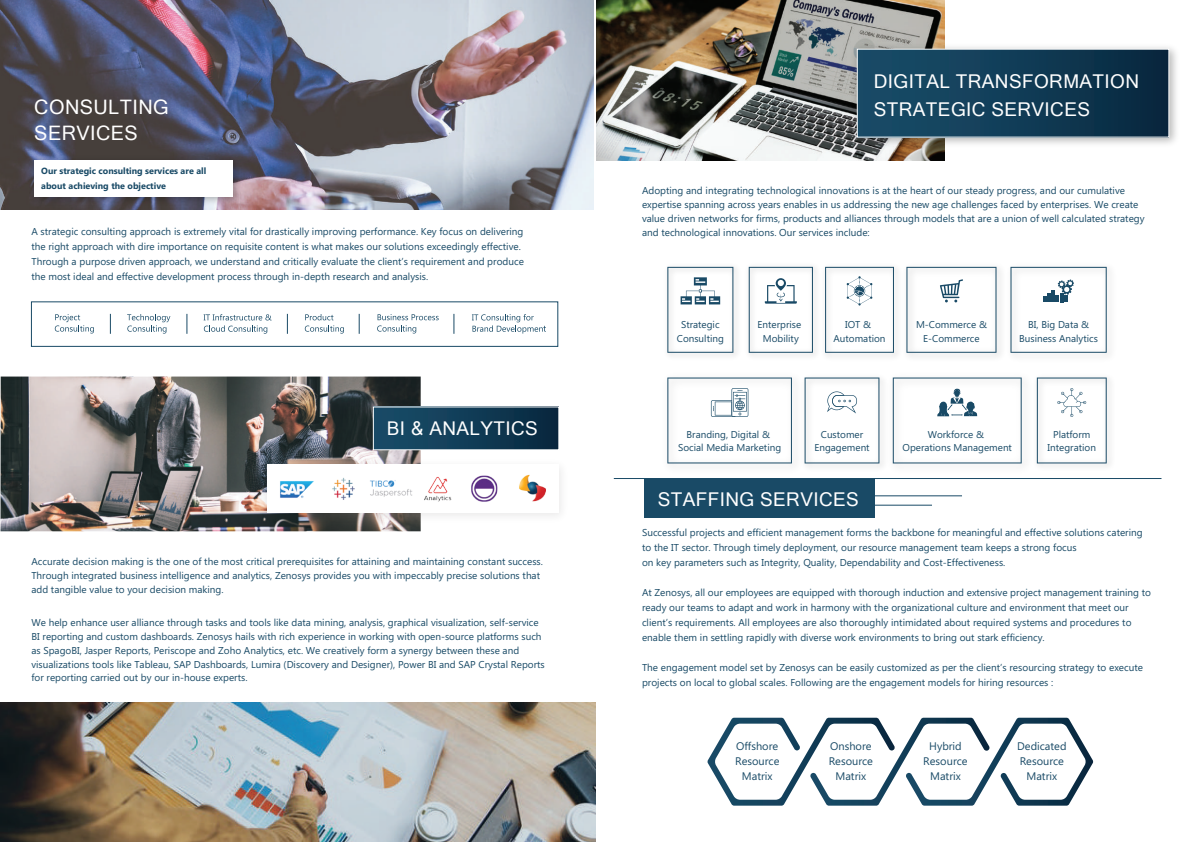
<style>
.page{position:relative;width:1191px;height:842px;background:#fff}
.page>*{position:absolute;margin:0;border:0;box-sizing:border-box;transform-origin:0 0}
.t1{font:19.9px/26.1px "Microsoft Sans Serif";letter-spacing:.02em;color:#fff}
.t2{font:19px/28px "Microsoft Sans Serif";letter-spacing:.02em;color:#fff}
.t3{font:18.9px "Microsoft Sans Serif";letter-spacing:.02em;color:#fff}
.t4{font:11px/15px "Microsoft Phags Pa";color:#194a66;text-align:center}
.t5{font:10px/14px "Microsoft Phags Pa";color:#194a66}
.t6{font:9.9px/13.8px "Microsoft Phags Pa";color:#194a66;text-align:center}
.t7{font:700 9px/15px "Microsoft Phags Pa";color:#194a66}
</style>
<div class="page">
<img style="left:1px;top:703px;width:594px;height:139px">
<div style="left:31px;top:302px;width:527px;height:45px;border:1px solid #194a66"></div>
<img style="left:0;top:0;width:593px;height:209px">
<img style="left:1px;top:376px;width:420px;height:155px">
<svg style="left:55px;top:314px;width:39px;height:19px"></svg>
<svg style="left:305px;top:314px;width:39px;height:20px"></svg>
<svg style="left:127px;top:314px;width:43px;height:20px"></svg>
<svg style="left:377px;top:314px;width:62px;height:19px"></svg>
<svg style="left:204px;top:314px;width:67px;height:20px"></svg>
<svg style="left:472px;top:314px;width:74px;height:20px"></svg>
<img style="left:26px;top:153px;width:219px;height:56px">
<div style="left:34px;top:160px;width:199px;height:37px;background:#fff"></div>
<div style="left:373px;top:407px;width:186px;height:43px;background:linear-gradient(to right,#1a4e6b,#082840)"></div>
<img style="left:256px;top:454px;width:305px;height:73px">
<div style="left:267px;top:465px;width:291px;height:48px;background:#fff"></div>
<img style="left:519px;top:474px;width:27px;height:28px">
<img style="left:280px;top:481px;width:34px;height:17px">
<img style="left:332px;top:477px;width:23px;height:23px">
<img style="left:370px;top:480px;width:42px;height:17px">
<img style="left:424px;top:476px;width:28px;height:26px">
<img style="left:471px;top:475px;width:27px;height:27px">
<img style="left:597px;top:0;width:347px;height:160px">
<img style="left:847px;top:40px;width:329px;height:112px">
<div style="left:857px;top:49px;width:311px;height:88px;background:linear-gradient(to right,#1a4e6b,#082840)"></div>
<img style="left:667px;top:266px;width:70px;height:90px">
<svg style="left:667px;top:267px;width:66px;height:86px"></svg>
<svg style="left:748px;top:267px;width:65px;height:86px"></svg>
<svg style="left:825px;top:267px;width:69px;height:86px"></svg>
<svg style="left:892px;top:377px;width:129px;height:86px"></svg>
<img style="left:906px;top:266px;width:95px;height:91px">
<svg style="left:906px;top:267px;width:90px;height:86px"></svg>
<img style="left:1010px;top:266px;width:99px;height:89px">
<svg style="left:1010px;top:267px;width:96px;height:86px"></svg>
<img style="left:667px;top:463px;width:125px;height:1px">
<svg style="left:667px;top:377px;width:125px;height:86px"></svg>
<img style="left:804px;top:377px;width:79px;height:90px">
<svg style="left:804px;top:377px;width:75px;height:86px"></svg>
<img style="left:1036px;top:377px;width:74px;height:89px">
<svg style="left:1036px;top:377px;width:70px;height:86px"></svg>
<svg style="left:707px;top:718px;width:386px;height:88px"></svg>
<svg style="left:110px;top:314px;width:1px;height:20px"></svg>
<svg style="left:187px;top:314px;width:1px;height:20px"></svg>
<svg style="left:287px;top:314px;width:1px;height:20px"></svg>
<svg style="left:359px;top:314px;width:1px;height:20px"></svg>
<svg style="left:454px;top:314px;width:1px;height:20px"></svg>
<hr style="left:614px;top:478px;width:547px;height:1px;background:#194a66">
<hr style="left:874px;top:495px;width:88px;height:1px;background:#194a66">
<hr style="left:874px;top:505px;width:58px;height:1px;background:#194a66">
<div style="left:644px;top:479px;width:230px;height:39px;background:#194a66"></div>
<h1 class="t1" style="left:34px;top:94px;width:136px">CONSULTING<br>SERVICES</h1>
<p class="t7" style="left:41px;top:163px;width:166px">Our strategic consulting services are all about achieving the objective</p>
<p class="t5" style="left:31px;top:223px;width:494px;line-height:14.9px">A strategic consulting approach is extremely vital for drastically improving performance. Key focus on delivering the right approach with dire importance on requisite content is what makes our solutions exceedingly effective.<br>Through a purpose driven approach, we understand and critically evaluate the client’s requirement and produce the most ideal and effective development process through in-depth research and analysis.</p>
<h3 class="t3" style="left:387px;top:416px;width:152px">BI &amp; ANALYTICS</h3>
<p class="t5" style="left:31px;top:554px;width:513px">Accurate decision making is the one of the most critical prerequisites for attaining and maintaining constant success.<br>Through integrated business intelligence and analytics, Zenosys provides you with impeccably precise solutions that add tangible value to your decision making.</p>
<p class="t5" style="left:31px;top:615px;width:515px">We help enhance user alliance through tasks and tools like data mining, analysis, graphical visualization, self-service BI reporting and custom dashboards. Zenosys hails with rich experience in working with open-source platforms such as SpagoBI, Jasper Reports, Periscope and Zoho Analytics, etc. We creatively form a synergy between these and visualizations tools like Tableau, SAP Dashboards, Lumira (Discovery and Designer), Power BI and SAP Crystal Reports for reporting carried out by our in-house experts.</p>
<h2 class="t2" style="left:873px;top:67px;width:267px">DIGITAL TRANSFORMATION<br>STRATEGIC SERVICES</h2>
<p class="t5" style="left:642px;top:183px;width:504px">Adopting and integrating technological innovations is at the heart of our steady progress, and our cumulative expertise spanning across years enables in us addressing the new age challenges faced by enterprises. We create value driven networks for firms, products and alliances through models that are a union of well calculated strategy and technological innovations. Our services include:</p>
<p class="t6" style="left:677px;top:317px;width:48px">Strategic<br>Consulting</p>
<p class="t6" style="left:757px;top:317px;width:45px">Enterprise<br>Mobility</p>
<p class="t6" style="left:833px;top:317px;width:53px">IOT &amp;<br>Automation</p>
<p class="t6" style="left:916px;top:317px;width:72px">M-Commerce &amp;<br>E-Commerce</p>
<p class="t6" style="left:1019px;top:317px;width:80px">BI, Big Data &amp;<br>Business Analytics</p>
<p class="t6" style="left:678px;top:427px;width:105px">Branding, Digital &amp;<br>Social Media Marketing</p>
<p class="t6" style="left:814px;top:427px;width:57px">Customer<br>Engagement</p>
<p class="t6" style="left:1047px;top:427px;width:50px">Platform<br>Integration</p>
<p class="t6" style="left:902px;top:427px;width:111px">Workforce &amp;<br>Operations Management</p>
<h2 class="t2" style="left:657px;top:485px;width:203px">STAFFING SERVICES</h2>
<p class="t5" style="left:642px;top:524px;width:502px;line-height:15px">Successful projects and efficient management forms the backbone for meaningful and effective solutions catering to the IT sector. Through timely deployment, our resource management team keeps a strong focus<br>on key parameters such as Integrity, Quality, Dependability and Cost-Effectiveness.</p>
<p class="t5" style="left:642px;top:584px;width:510px;line-height:15px">At Zenosys, all our employees are equipped with thorough induction and extensive project management training to ready our teams to adapt and work in harmony with the organizational culture and environment that meet our client’s requirements. All employees are also thoroughly intimidated about required systems and procedures to enable them in settling rapidly with diverse work environments to bring out stark efficiency.</p>
<p class="t5" style="left:642px;top:659px;width:502px;line-height:15px">The engagement model set by Zenosys can be easily customized as per the client’s resourcing strategy to execute projects on local to global scales. Following are the engagement models for hiring resources :</p>
<p class="t4" style="left:735px;top:738px;width:46px">Offshore<br>Resource<br>Matrix</p>
<p class="t4" style="left:828px;top:738px;width:46px">Onshore<br>Resource<br>Matrix</p>
<p class="t4" style="left:923px;top:738px;width:46px">Hybrid<br>Resource<br>Matrix</p>
<p class="t4" style="left:1017px;top:738px;width:51px">Dedicated<br>Resource<br>Matrix</p>
</div>
